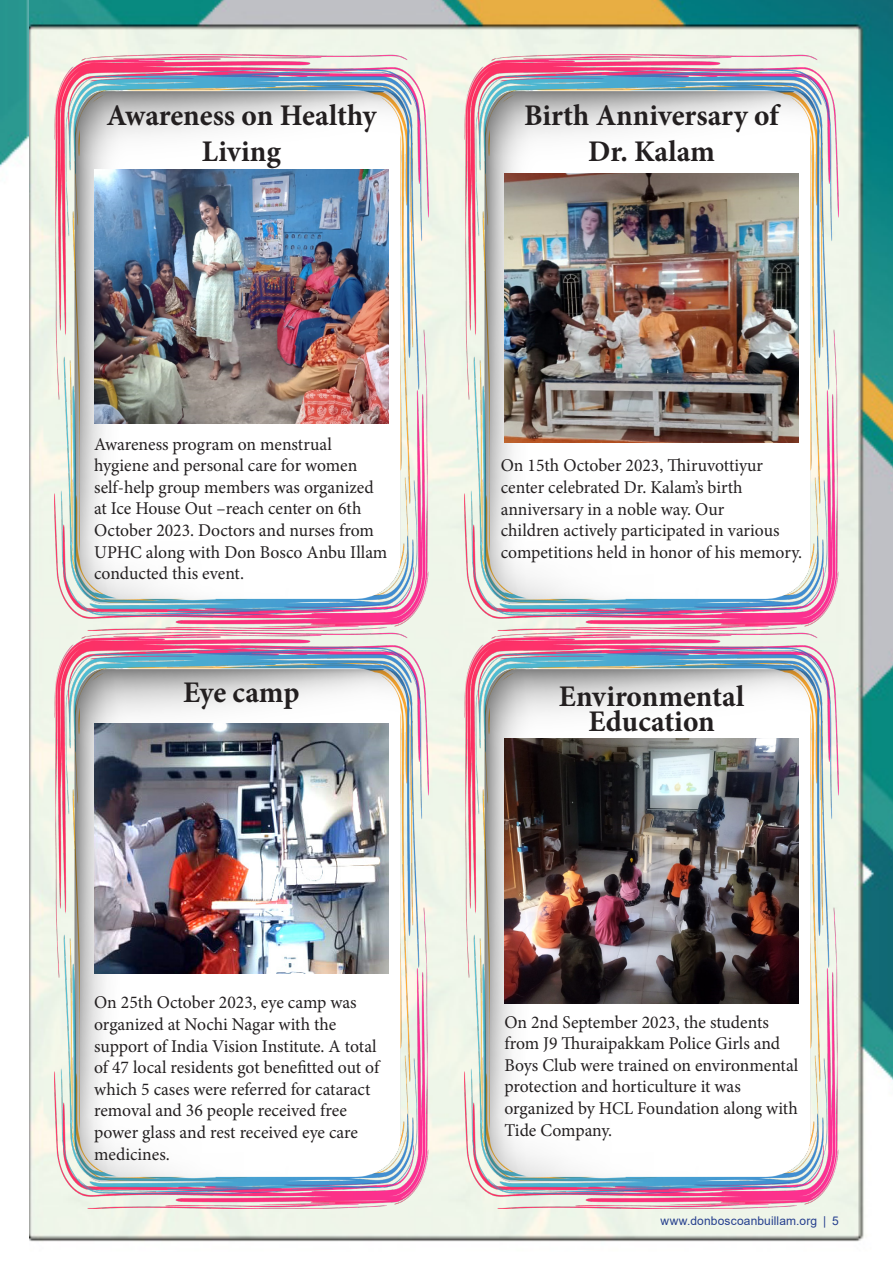
<style>
.page{position:relative;width:893px;height:1263px;background:#fff}
.page>*{position:absolute;margin:0;border:0;box-sizing:border-box;transform-origin:0 0}
.t1{font:700 30px/36px "Minion Pro";color:#231f20;text-align:center}
.t2{font:18px/21.6px "Minion Pro";color:#231f20}
.t3{font:12px "Arial";letter-spacing:.01em;color:#253f8e}
</style>
<div class="page">
<img style="left:28px;top:0;width:865px;height:1242px">
<img style="left:0;top:0;width:28px;height:167px">
<img style="left:54px;top:54px;width:375px;height:1155px">
<img style="left:464px;top:54px;width:375px;height:1155px">
<img style="left:94px;top:169px;width:295px;height:254px">
<img style="left:94px;top:724px;width:295px;height:249px">
<img style="left:504px;top:738px;width:295px;height:265px">
<img style="left:504px;top:173px;width:295px;height:270px">
<p class="t1" style="left:106px;top:97px;width:272px">Awareness on Healthy<br>Living</p>
<p class="t1" style="left:524px;top:97px;width:256px">Birth Anniversary of<br>Dr. Kalam</p>
<p class="t2" style="left:94px;top:433px;width:295px">Awareness program on menstrual hygiene and personal care for women self-help group members was organized at Ice House Out –reach center on 6th October 2023. Doctors and nurses from UPHC along with Don Bosco Anbu Illam conducted this event.</p>
<p class="t1" style="left:183px;top:674px;width:118px">Eye camp</p>
<p class="t2" style="left:94px;top:992px;width:287px">On 25th October 2023, eye camp was organized at Nochi Nagar with the support of India Vision Institute. A total of 47 local residents got benefitted out of which 5 cases were referred for cataract removal and 36 people received free power glass and rest received eye care medicines.</p>
<p class="t2" style="left:501px;top:455px;width:303px">On 15th October 2023, Thiruvottiyur center celebrated Dr. Kalam’s birth anniversary in a noble way. Our<br>children actively participated in various competitions held in honor of his memory.</p>
<p class="t1" style="left:559px;top:683px;width:187px;line-height:25.5px">Environmental<br>Education</p>
<p class="t2" style="left:504px;top:1011px;width:296px">On 2nd September 2023, the students from J9 Thuraipakkam Police Girls and Boys Club were trained on environmental protection and horticulture it was organized by HCL Foundation along with Tide Company.</p>
<p class="t3" style="left:660px;top:1213px;width:180px">www.donboscoanbuillam.org | 5</p>
</div>
